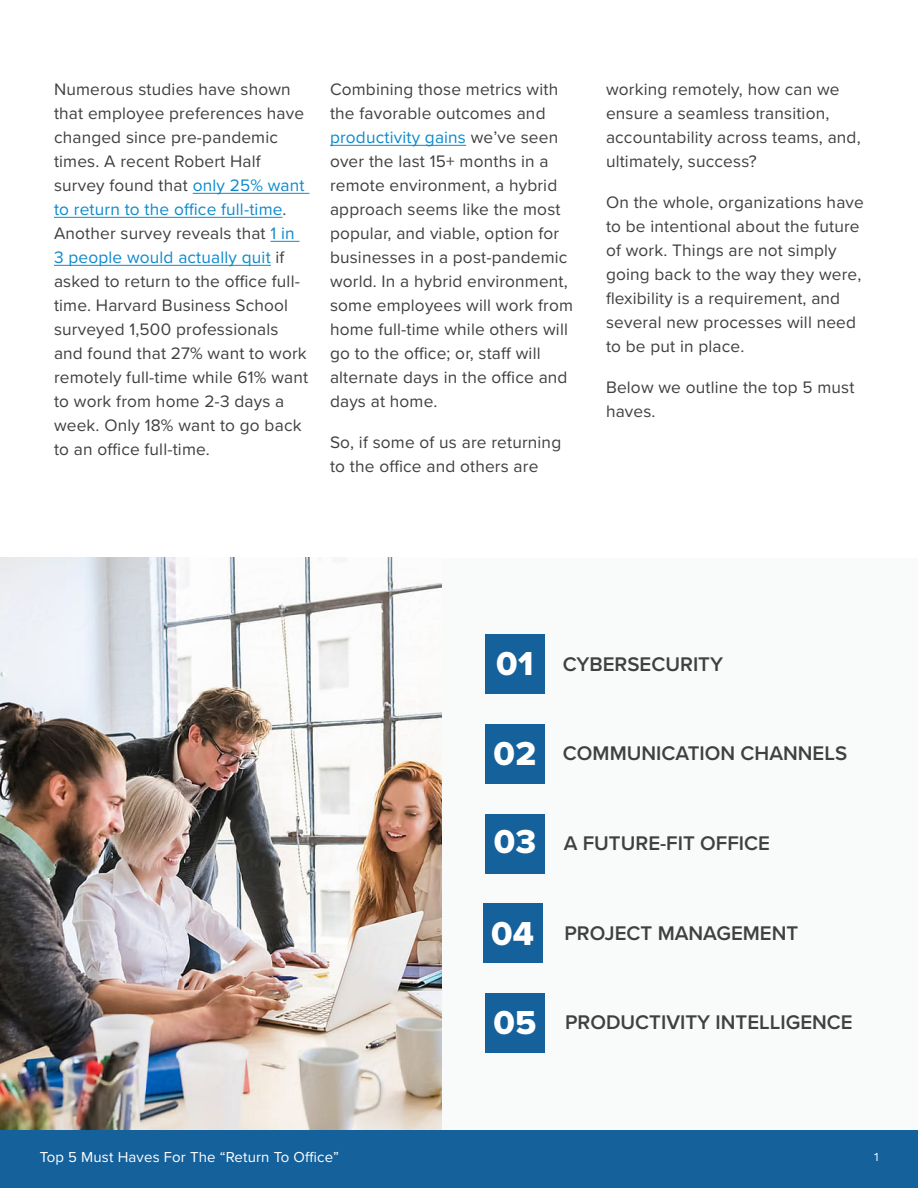
<style>
.page{position:relative;width:918px;height:1188px;background:#fff}
.page>*{position:absolute;margin:0;border:0;box-sizing:border-box;transform-origin:0 0}
.t1{font:600 20.4px "Proxima Nova";color:#404040}
.t2{font:17.25px/24px "Proxima Nova";letter-spacing:.01em;color:#404040}
.t3{font:15px "Proxima Nova";letter-spacing:.01em;color:#fff}
.t4{font:12px "Work Sans";color:#fff}
.s1{color:#0d8acc}
.s2{font-family:"Proxima Nova Extrabld";font-weight:400;font-size:34.5px;color:#fff}
</style>
<div class="page">
<div style="left:0;top:1130px;width:918px;height:58px;background:#14619c"></div>
<div style="left:0;top:558px;width:918px;height:572px;background:#f9fafa"></div>
<img style="left:0;top:558px;width:442px;height:572px">
<hr style="left:193px;top:193px;width:116px;height:1px;background:#0d8acc">
<hr style="left:54px;top:217px;width:229px;height:1px;background:#0d8acc">
<svg style="left:271px;top:241px;width:28px;height:1px"></svg>
<hr style="left:54px;top:265px;width:217px;height:1px;background:#0d8acc">
<hr style="left:330px;top:145px;width:136px;height:1px;background:#0d8acc">
<div style="left:485px;top:635px;width:60px;height:59px;background:#14619c"></div>
<div style="left:485px;top:993px;width:60px;height:60px;background:#14619c"></div>
<div style="left:485px;top:814px;width:60px;height:59px;background:#14619c"></div>
<div style="left:485px;top:724px;width:60px;height:60px;background:#14619c"></div>
<div style="left:483px;top:904px;width:59px;height:59px;background:#14619c"></div>
<p class="t2" style="left:54px;top:76px;width:256px">Numerous studies have shown that employee preferences have changed since pre-pandemic times. A recent Robert Half survey found that <span class="s1">only 25% want to return to the office full-time</span>.<br>Another survey reveals that <span class="s1">1 in<br>3 people would actually quit</span> if asked to return to the office full&shy;time. Harvard Business School surveyed 1,500 professionals and found that 27% want to work remotely full-time while 61% want to work from home 2-3 days a week. Only 18% want to go back to an office full-time.</p>
<p class="t2" style="left:330px;top:76px;width:245px">Combining those metrics with the favorable outcomes and <span class="s1">productivity gains</span> we’ve seen over the last 15+ months in a remote environment, a hybrid approach seems like the most popular, and viable, option for businesses in a post-pandemic world. In a hybrid environment, some employees will work from home full-time while others will go to the office; or, staff will alternate days in the office and days at home.</p>
<p class="t2" style="left:330px;top:429px;width:233px">So, if some of us are returning to the office and others are</p>
<p class="t2" style="left:606px;top:76px;width:256px">working remotely, how can we ensure a seamless transition, accountability across teams, and, ultimately, success?</p>
<p class="t2" style="left:606px;top:189px;width:259px">On the whole, organizations have to be intentional about the future of work. Things are not simply going back to the way they were, flexibility is a requirement, and several new processes will need to be put in place.</p>
<p class="t2" style="left:606px;top:375px;width:250px">Below we outline the top 5 must haves.</p>
<p class="t1" style="left:496px;top:649px;width:228px"><span class="s2">01</span> CYBERSECURITY</p>
<p class="t1" style="left:494px;top:738px;width:355px"><span class="s2">02</span> COMMUNICATION CHANNELS</p>
<p class="t1" style="left:494px;top:828px;width:278px"><span class="s2">03</span> A FUTURE-FIT OFFICE</p>
<p class="t1" style="left:491px;top:918px;width:309px"><span class="s2">04</span> PROJECT MANAGEMENT</p>
<p class="t1" style="left:493px;top:1007px;width:361px"><span class="s2">05</span> PRODUCTIVITY INTELLIGENCE</p>
<p class="t3" style="left:40px;top:1145px;width:301px">Top 5 Must Haves For The “Return To Office”</p>
<p class="t4" style="left:874px;top:1148px;width:6px">1</p>
</div>
